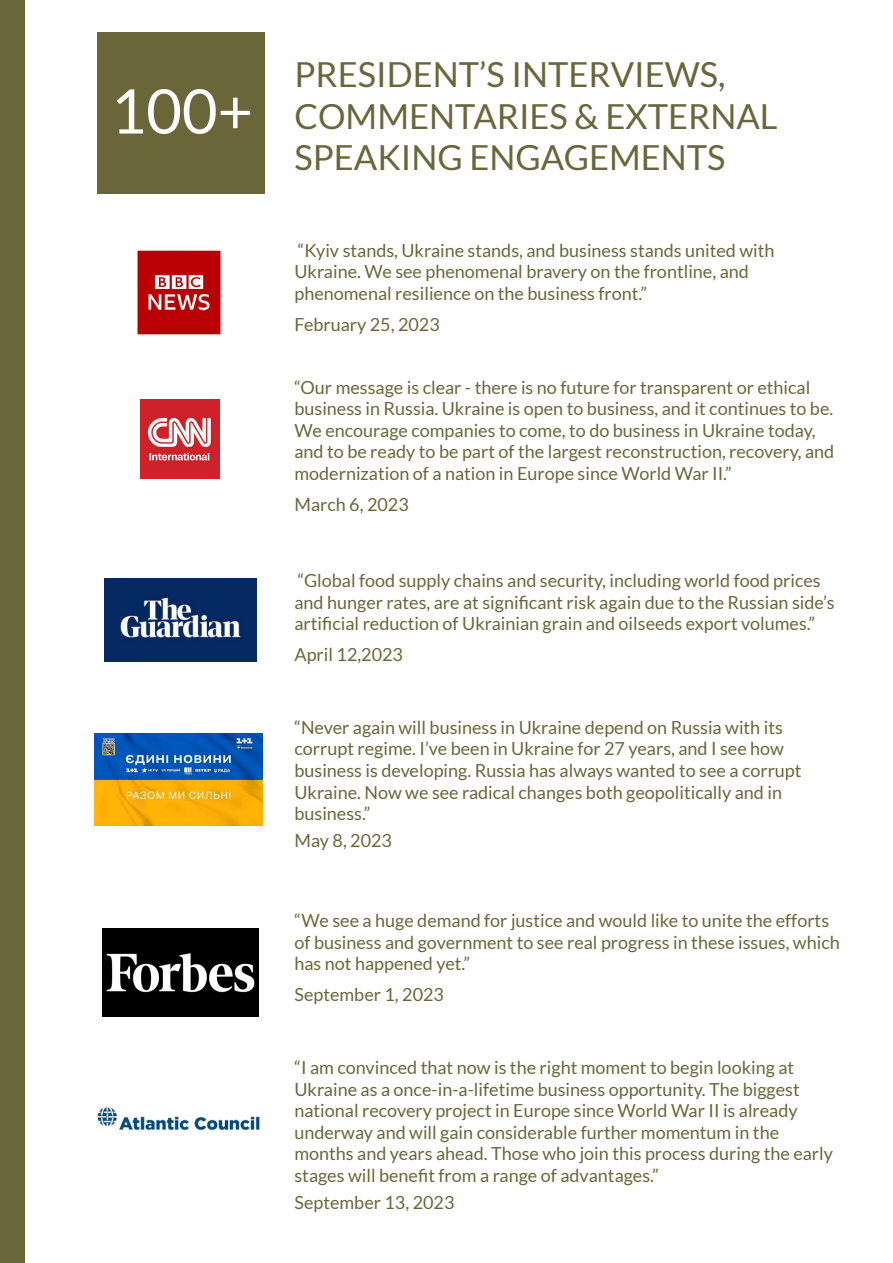
<style>
.page{position:relative;width:893px;height:1263px;background:#fff}
.page>*{position:absolute;margin:0;border:0;box-sizing:border-box;transform-origin:0 0}
.t1{font:61.5px "Lato";color:#fff}
.t2{font:34.5px/41.4px "Lato";color:#6b663a}
.t3{font:18px/21.6px "Lato";color:#6b663a}
</style>
<div class="page">
<div style="left:0;top:0;width:24px;height:1263px;background:#6b663a"></div>
<div style="left:97px;top:32px;width:168px;height:161px;background:#6b663a"></div>
<img style="left:137px;top:250px;width:86px;height:85px">
<img style="left:95px;top:733px;width:167px;height:92px">
<img style="left:97px;top:1107px;width:163px;height:24px">
<img style="left:141px;top:400px;width:79px;height:79px">
<img style="left:104px;top:578px;width:152px;height:83px">
<img style="left:102px;top:929px;width:156px;height:87px">
<h1 class="t1" style="left:111px;top:77px;width:144px">100+</h1>
<h2 class="t2" style="left:294px;top:54px;width:485px">PRESIDENT’S INTERVIEWS,<br>COMMENTARIES &amp; EXTERNAL<br>SPEAKING ENGAGEMENTS</h2>
<p class="t3" style="left:294px;top:239px;width:482px">“Kyiv stands, Ukraine stands, and business stands united with<br>Ukraine. We see phenomenal bravery on the frontline, and phenomenal resilience on the business front.”</p>
<p class="t3" style="left:294px;top:313px;width:147px">February 25, 2023</p>
<p class="t3" style="left:294px;top:376px;width:541px">“Our message is clear - there is no future for transparent or ethical business in Russia. Ukraine is open to business, and it continues to be.<br>We encourage companies to come, to do business in Ukraine today, and to be ready to be part of the largest reconstruction, recovery, and modernization of a nation in Europe since World War II.”</p>
<p class="t3" style="left:294px;top:493px;width:116px">March 6, 2023</p>
<p class="t3" style="left:294px;top:569px;width:542px">“Global food supply chains and security, including world food prices and hunger rates, are at significant risk again due to the Russian side’s artificial reduction of Ukrainian grain and oilseeds export volumes.”</p>
<p class="t3" style="left:294px;top:643px;width:110px">April 12,2023</p>
<p class="t3" style="left:294px;top:716px;width:509px">“Never again will business in Ukraine depend on Russia with its corrupt regime. I’ve been in Ukraine for 27 years, and I see how business is developing. Russia has always wanted to see a corrupt Ukraine. Now we see radical changes both geopolitically and in business.”</p>
<p class="t3" style="left:294px;top:830px;width:99px">May 8, 2023</p>
<p class="t3" style="left:294px;top:910px;width:547px">“We see a huge demand for justice and would like to unite the efforts of business and government to see real progress in these issues, which has not happened yet.”</p>
<p class="t3" style="left:294px;top:983px;width:151px">September 1, 2023</p>
<p class="t3" style="left:294px;top:1056px;width:540px">“I am convinced that now is the right moment to begin looking at Ukraine as a once-in-a-lifetime business opportunity. The biggest national recovery project in Europe since World War II is already underway and will gain considerable further momentum in the months and years ahead. Those who join this process during the early stages will benefit from a range of advantages.”</p>
<p class="t3" style="left:294px;top:1191px;width:161px">September 13, 2023</p>
</div>
